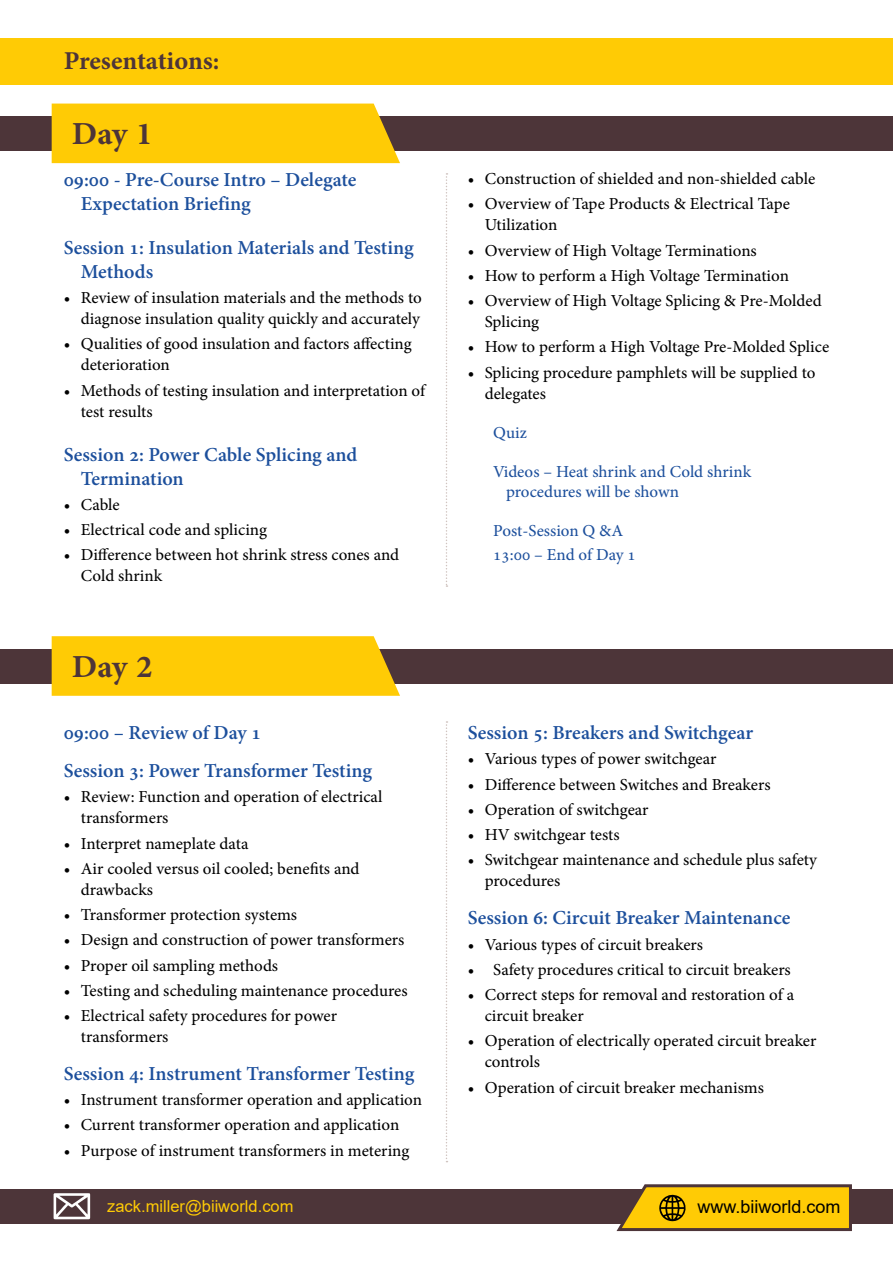
<style>
.page{position:relative;width:893px;height:1263px;background:#fff}
.page>*{position:absolute;margin:0;border:0;box-sizing:border-box;transform-origin:0 0}
.t1{font:700 45px "Adobe Arabic";color:#4d3539}
.t2{font:700 36px "Adobe Arabic";letter-spacing:-.005em;color:#4d3539}
.t3{font:700 19.5px/23.4px "Adobe Hebrew";color:#1c4f9c}
.t4{font:18px "Arial";color:#000}
.t5{font:16.5px/21px "Adobe Hebrew";color:#000}
.t6{font:16.5px/19.8px "Adobe Hebrew";color:#1c4f9c}
.t7{font:16.5px "Arial";color:#ffcb05}
</style>
<div class="page">
<div style="left:0;top:1189px;width:893px;height:34px;background:#4d3539"></div>
<svg style="left:614px;top:1184px;width:239px;height:48px;background:#d5aa19"></svg>
<svg style="left:54px;top:1193px;width:36px;height:26px"></svg>
<div style="left:0;top:116px;width:893px;height:34px;background:#4d3539"></div>
<div style="left:52px;top:104px;width:348px;height:59px;background:#ffcb05"></div>
<div style="left:0;top:38px;width:893px;height:47px;background:#ffcb05"></div>
<div style="left:0;top:649px;width:893px;height:34px;background:#4d3539"></div>
<svg style="left:52px;top:636px;width:348px;height:60px;background:#fbc80b"></svg>
<svg style="left:446px;top:173px;width:1px;height:414px"></svg>
<svg style="left:446px;top:721px;width:1px;height:441px"></svg>
<h2 class="t2" style="left:64px;top:35px;width:157px">Presentations:</h2>
<h1 class="t1" style="left:72px;top:102px;width:82px">Day 1</h1>
<p class="t3" style="left:81px;top:169px;width:277px;text-indent:-17px">09:00 - Pre-Course Intro – Delegate<br>Expectation Briefing</p>
<p class="t3" style="left:81px;top:237px;width:334px;text-indent:-17px">Session 1: Insulation Materials and Testing<br>Methods</p>
<p class="t5" style="left:64px;top:287px;width:360px;text-align:right">• Review of insulation materials and the methods to diagnose insulation quality quickly and accurately</p>
<p class="t5" style="left:81px;top:334px;width:332px;text-indent:-17px">• Qualities of good insulation and factors affecting deterioration</p>
<p class="t5" style="left:81px;top:380px;width:346px;text-indent:-17px">• Methods of testing insulation and interpretation of test results</p>
<p class="t3" style="left:81px;top:443px;width:278px;text-indent:-17px">Session 2: Power Cable Splicing and<br>Termination</p>
<p class="t5" style="left:64px;top:494px;width:57px">• Cable</p>
<p class="t5" style="left:64px;top:519px;width:205px">• Electrical code and splicing</p>
<p class="t5" style="left:81px;top:545px;width:320px;text-indent:-17px">• Difference between hot shrink stress cones and<br>Cold shrink</p>
<h1 class="t1" style="left:72px;top:635px;width:82px">Day 2</h1>
<p class="t3" style="left:64px;top:714px;width:310px;line-height:37.8px">09:00 – Review of Day 1<br>Session 3: Power Transformer Testing</p>
<p class="t5" style="left:81px;top:786px;width:303px;text-indent:-17px">• Review: Function and operation of electrical transformers</p>
<p class="t5" style="left:64px;top:833px;width:186px">• Interpret nameplate data</p>
<p class="t5" style="left:81px;top:858px;width:280px;text-indent:-17px">• Air cooled versus oil cooled; benefits and drawbacks</p>
<p class="t5" style="left:64px;top:904px;width:235px">• Transformer protection systems</p>
<p class="t5" style="left:64px;top:929px;width:342px">• Design and construction of power transformers</p>
<p class="t5" style="left:64px;top:955px;width:216px">• Proper oil sampling methods</p>
<p class="t5" style="left:64px;top:980px;width:345px">• Testing and scheduling maintenance procedures</p>
<p class="t5" style="left:81px;top:1005px;width:258px;text-indent:-17px">• Electrical safety procedures for power transformers</p>
<p class="t3" style="left:64px;top:1062px;width:352px">Session 4: Instrument Transformer Testing</p>
<p class="t5" style="left:64px;top:1089px;width:360px">• Instrument transformer operation and application</p>
<p class="t5" style="left:64px;top:1114px;width:337px">• Current transformer operation and application</p>
<p class="t5" style="left:64px;top:1140px;width:347px">• Purpose of instrument transformers in metering</p>
<p class="t5" style="left:468px;top:168px;width:349px">• Construction of shielded and non-shielded cable</p>
<p class="t5" style="left:485px;top:194px;width:307px;text-indent:-17px">• Overview of Tape Products &amp; Electrical Tape<br>Utilization</p>
<p class="t5" style="left:468px;top:240px;width:290px">• Overview of High Voltage Terminations</p>
<p class="t5" style="left:468px;top:265px;width:323px">• How to perform a High Voltage Termination</p>
<p class="t5" style="left:485px;top:290px;width:338px;text-indent:-17px">• Overview of High Voltage Splicing &amp; Pre-Molded<br>Splicing</p>
<p class="t5" style="left:468px;top:337px;width:363px">• How to perform a High Voltage Pre-Molded Splice</p>
<p class="t5" style="left:485px;top:362px;width:332px;text-indent:-17px">• Splicing procedure pamphlets will be supplied to delegates</p>
<p class="t6" style="left:493px;top:423px;width:35px">Quiz</p>
<p class="t6" style="left:506px;top:462px;width:247px;text-indent:-13px">Videos – Heat shrink and Cold shrink procedures will be shown</p>
<p class="t6" style="left:493px;top:519px;width:144px;line-height:24px">Post-Session Q &amp;A<br>13:00 – End of Day 1</p>
<p class="t3" style="left:468px;top:721px;width:287px">Session 5: Breakers and Switchgear</p>
<p class="t5" style="left:468px;top:749px;width:250px">• Various types of power switchgear</p>
<p class="t5" style="left:468px;top:774px;width:304px">• Difference between Switches and Breakers</p>
<p class="t5" style="left:468px;top:799px;width:182px">• Operation of switchgear</p>
<p class="t5" style="left:468px;top:824px;width:153px">• HV switchgear tests</p>
<p class="t5" style="left:485px;top:850px;width:334px;text-indent:-17px">• Switchgear maintenance and schedule plus safety procedures</p>
<p class="t3" style="left:468px;top:906px;width:324px">Session 6: Circuit Breaker Maintenance</p>
<p class="t5" style="left:468px;top:934px;width:237px">• Various types of circuit breakers</p>
<p class="t5" style="left:468px;top:959px;width:325px">• Safety procedures critical to circuit breakers</p>
<p class="t5" style="left:485px;top:984px;width:311px;text-indent:-17px">• Correct steps for removal and restoration of a circuit breaker</p>
<p class="t5" style="left:485px;top:1030px;width:333px;text-indent:-17px">• Operation of electrically operated circuit breaker controls</p>
<p class="t5" style="left:468px;top:1077px;width:298px">• Operation of circuit breaker mechanisms</p>
<p class="t7" style="left:107px;top:1195px;width:188px">zack.miller@biiworld.com</p>
<p class="t4" style="left:697px;top:1194px;width:145px">www.biiworld.com</p>
</div>
